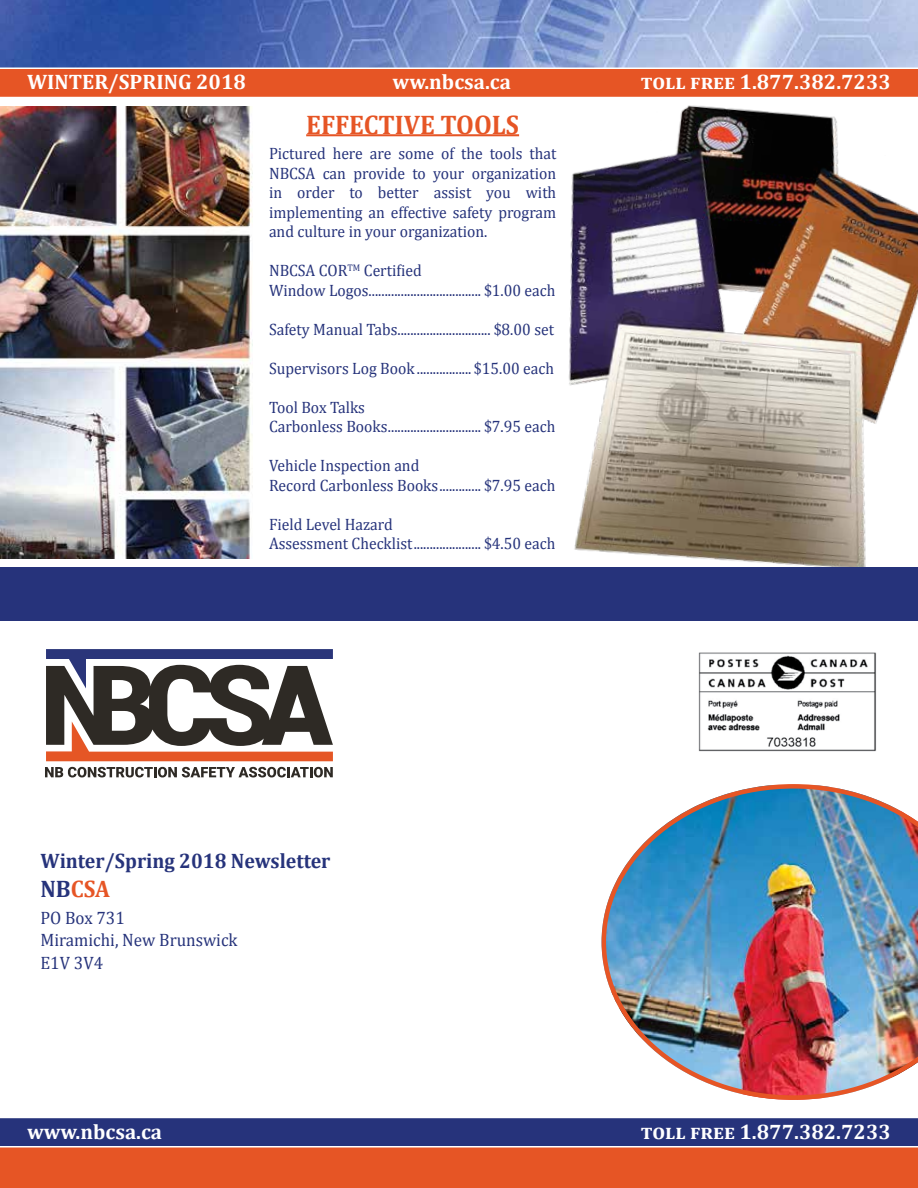
<style>
.page{position:relative;width:918px;height:1188px;background:#fff}
.page>*{position:absolute;margin:0;border:0;box-sizing:border-box;transform-origin:0 0}
.t1{font:700 27px "Cambria";color:#e65525;scale:.95 1}
.t2{font:700 24px "Cambria";letter-spacing:-.005em;color:#e65525;scale:.95 1}
.t3{font:700 21px "Cambria";color:#fff}
.t4{font:700 21px "Cambria";color:#26337b;scale:.95 1}
.t5{font:18px/22.5px "Cambria";color:#26337b;scale:.95 1}
.t6{font:16.5px/19.5px "Cambria";color:#26337b;scale:.95 1}
.s1{color:#26337b}
</style>
<div class="page">
<img style="left:0;top:0;width:918px;height:68px">
<div style="left:0;top:1148px;width:918px;height:40px;background:#e65525"></div>
<div style="left:0;top:69px;width:918px;height:28px;background:#e65525"></div>
<svg style="left:0;top:1118px;width:918px;height:30px;background:#353f81"></svg>
<svg style="left:46px;top:649px;width:287px;height:112px"></svg>
<svg style="left:45px;top:767px;width:288px;height:10px"></svg>
<img style="left:698px;top:652px;width:178px;height:100px">
<img style="left:0;top:107px;width:252px;height:452px">
<img style="left:602px;top:784px;width:316px;height:316px">
<img style="left:569px;top:105px;width:349px;height:462px">
<div style="left:0;top:567px;width:918px;height:54px;background:#26337b"></div>
<hr style="left:306px;top:134px;width:213px;height:2px;background:#e65525">
<p class="t3" style="left:27px;top:67px;width:220px">WINTER/SPRING 2018</p>
<p class="t3" style="left:393px;top:67px;width:120px">ww.nbcsa.ca</p>
<p class="t3" style="left:641px;top:67px;width:252px">toll free 1.877.382.7233</p>
<h1 class="t1" style="left:306px;top:106px;width:61px">Effecti</h1>
<h1 class="t1" style="left:404px;top:106px;width:121px">ve Tools</h1>
<p class="t6" style="left:269px;top:144px;width:304px;text-align:justify">Pictured here are some of the tools that NBCSA can provide to your organization in order to better assist you with implementing an effective safety program and culture in your organization.</p>
<p class="t6" style="left:269px;top:261px;width:303px">NBCSA COR<sup>TM</sup> Certified<br>Window Logos................................... $1.00 each</p>
<p class="t6" style="left:269px;top:319px;width:302px">Safety Manual Tabs............................. $8.00 set</p>
<p class="t6" style="left:269px;top:358px;width:302px">Supervisors Log Book ................. $15.00 each</p>
<p class="t6" style="left:269px;top:397px;width:303px">Tool Box Talks<br>Carbonless Books............................. $7.95 each</p>
<p class="t6" style="left:269px;top:456px;width:303px">Vehicle Inspection and<br>Record Carbonless Books............. $7.95 each</p>
<p class="t6" style="left:269px;top:514px;width:303px">Field Level Hazard<br>Assessment Checklist..................... $4.50 each</p>
<p class="t4" style="left:40px;top:846px;width:307px">Winter/Spring 2018 Newsletter</p>
<h2 class="t2" style="left:40px;top:872px;width:75px"><span class="s1">NB</span>CSA</h2>
<p class="t5" style="left:40px;top:906px;width:209px">PO Box 731<br>Miramichi, New Brunswick<br>E1V 3V4</p>
<p class="t3" style="left:27px;top:1117px;width:137px">www.nbcsa.ca</p>
<p class="t3" style="left:641px;top:1117px;width:252px">toll free 1.877.382.7233</p>
</div>
